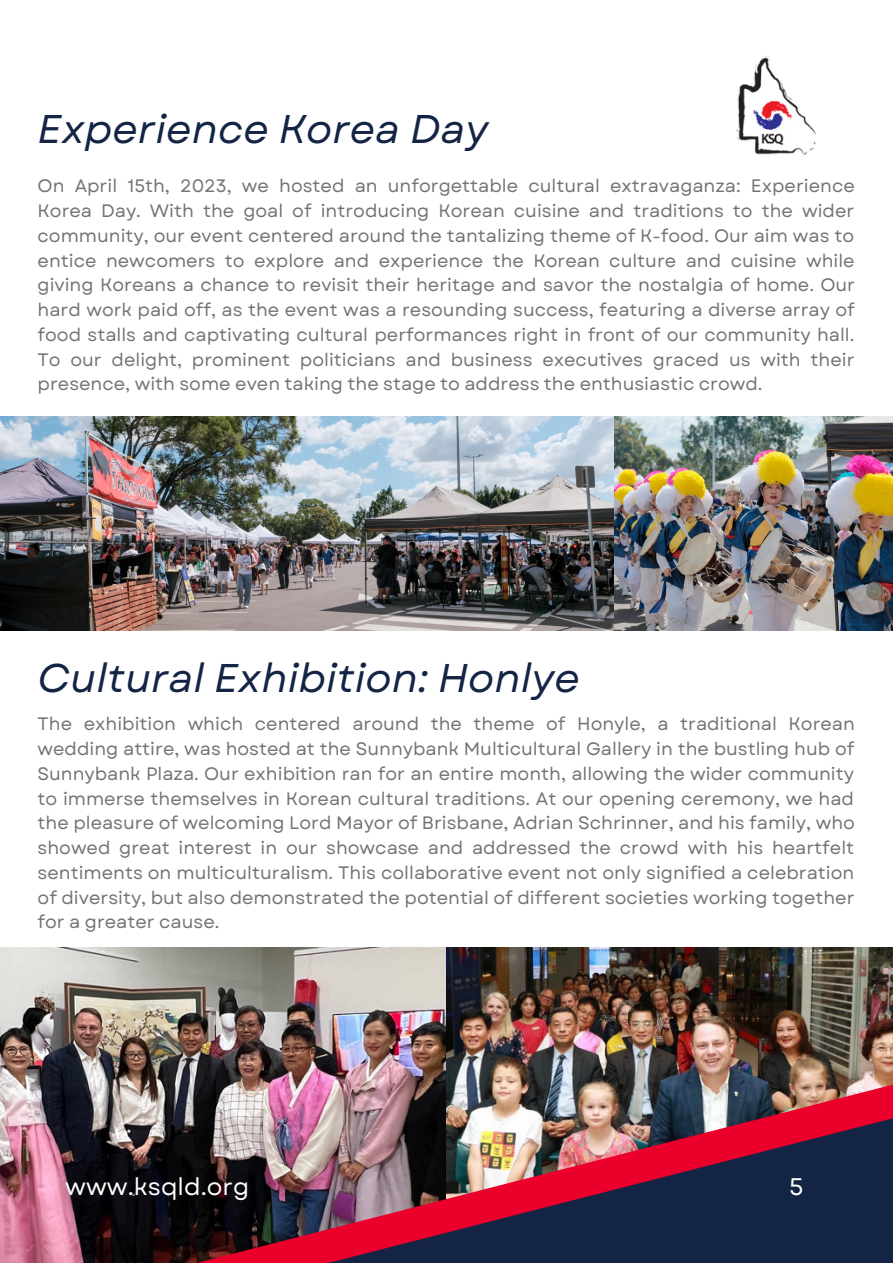
<style>
.page{position:relative;width:893px;height:1264px;background:#fff}
.page>*{position:absolute;margin:0;border:0;box-sizing:border-box;transform-origin:0 0}
.t1{font:italic 40.05px "Garet";color:#142445}
.t2{font:24px "Garet";color:#fff}
.t3{font:18px/24.8px "Garet";color:#737373;text-align:justify}
</style>
<div class="page">
<img style="left:0;top:947px;width:892px;height:315px">
<svg style="left:428px;top:1117px;width:464px;height:145px;background:#5a304a"></svg>
<img style="left:736px;top:55px;width:80px;height:100px">
<img style="left:0;top:417px;width:614px;height:213px">
<img style="left:614px;top:417px;width:278px;height:213px">
<p class="t1" style="left:38px;top:100px;width:452px">Experience Korea Day</p>
<p class="t3" style="left:38px;top:174px;width:819px">On April 15th, 2023, we hosted an unforgettable cultural extravaganza: Experience Korea Day. With the goal of introducing Korean cuisine and traditions to the wider community, our event centered around the tantalizing theme of K-food. Our aim was to entice newcomers to explore and experience the Korean culture and cuisine while giving Koreans a chance to revisit their heritage and savor the nostalgia of home. Our hard work paid off, as the event was a resounding success, featuring a diverse array of food stalls and captivating cultural performances right in front of our community hall.<br>To our delight, prominent politicians and business executives graced us with their presence, with some even taking the stage to address the enthusiastic crowd.</p>
<p class="t1" style="left:38px;top:649px;width:543px">Cultural Exhibition: Honlye</p>
<p class="t3" style="left:38px;top:711px;width:818px">The exhibition which centered around the theme of Honyle, a traditional Korean wedding attire, was hosted at the Sunnybank Multicultural Gallery in the bustling hub of Sunnybank Plaza. Our exhibition ran for an entire month, allowing the wider community to immerse themselves in Korean cultural traditions. At our opening ceremony, we had the pleasure of welcoming Lord Mayor of Brisbane, Adrian Schrinner, and his family, who showed great interest in our showcase and addressed the crowd with his heartfelt sentiments on multiculturalism. This collaborative event not only signified a celebration of diversity, but also demonstrated the potential of different societies working together for a greater cause.</p>
<p class="t2" style="left:65px;top:1168px;width:185px">www.ksqld.org</p>
<p class="t2" style="left:789px;top:1168px;width:16px">5</p>
</div>
